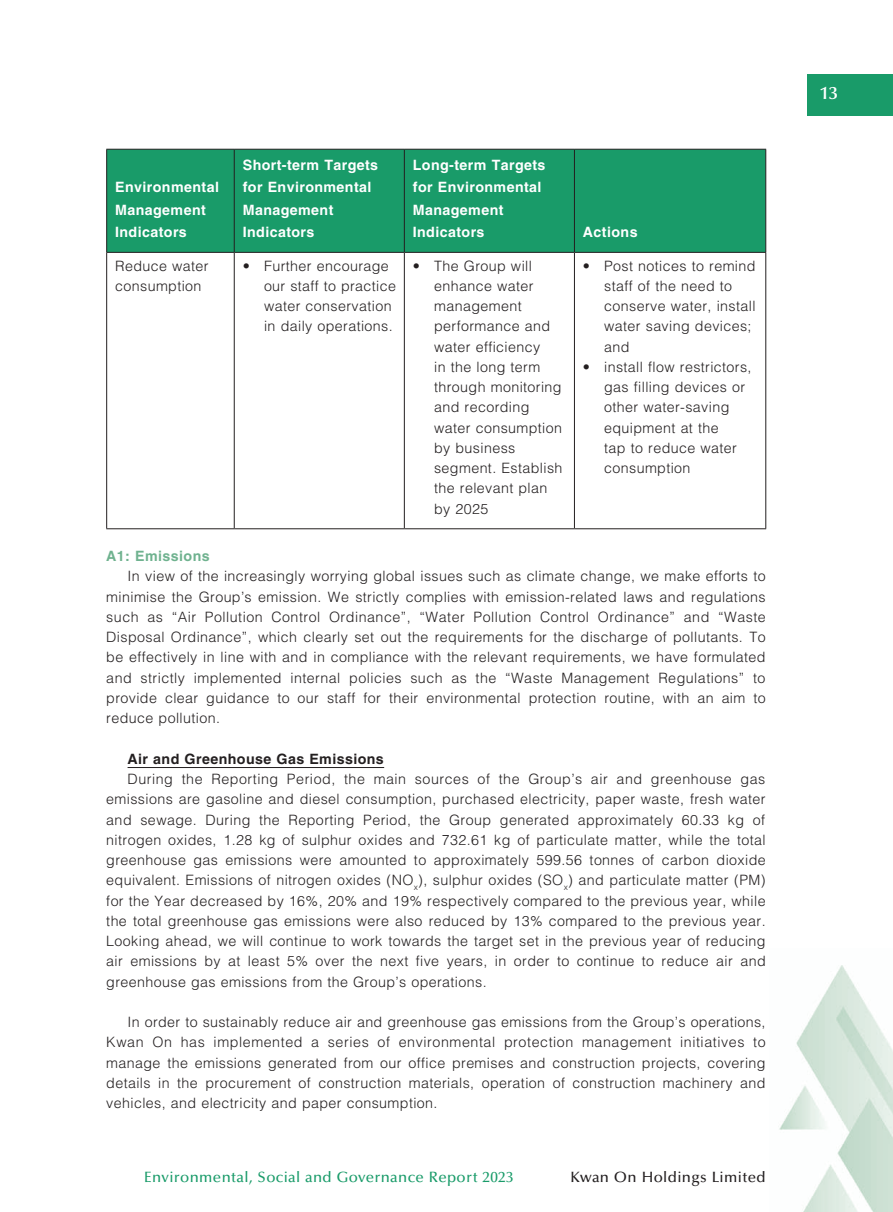
<style>
.page{position:relative;width:893px;height:1212px;background:#fff}
.page>*{position:absolute;margin:0;border:0;box-sizing:border-box;transform-origin:0 0}
.t1{font:600 18px "Optima LT Std";color:#fff}
.t2{font:500 15px "Optima LT Std";letter-spacing:.025em;color:#199b69}
.t3{font:500 15px "Optima LT Std";letter-spacing:.025em;color:#231f20}
.t4{font:300 14.25px/20.2px "Helvetica LT Std";letter-spacing:.03em;color:#231f20}
.t5{font:700 14.25px/22.5px "Helvetica LT Std";letter-spacing:.03em;color:#fff}
.t6{font:700 14.25px "Helvetica LT Std";letter-spacing:.03em;color:#231f20}
.t7{font:700 14.25px "Helvetica LT Std";letter-spacing:.03em;color:#6fb28f}
</style>
<div class="page">
<div style="left:807px;top:74px;width:86px;height:41px;background:#199b69"></div>
<img style="left:779px;top:965px;width:114px;height:247px">
<div style="left:107px;top:150px;width:658px;height:102px;background:#199b69"></div>
<hr style="left:106px;top:149px;width:128px;height:1px;background:#231f20">
<hr style="left:106px;top:150px;width:1px;height:102px;background:#231f20">
<hr style="left:234px;top:149px;width:170px;height:1px;background:#231f20">
<hr style="left:234px;top:150px;width:1px;height:102px;background:#231f20">
<hr style="left:404px;top:149px;width:170px;height:1px;background:#231f20">
<hr style="left:404px;top:150px;width:1px;height:102px;background:#231f20">
<hr style="left:574px;top:149px;width:192px;height:1px;background:#231f20">
<hr style="left:574px;top:150px;width:1px;height:102px;background:#231f20">
<hr style="left:765px;top:150px;width:1px;height:102px;background:#231f20">
<hr style="left:106px;top:252px;width:128px;height:1px;background:#231f20">
<hr style="left:106px;top:253px;width:1px;height:275px;background:#231f20">
<hr style="left:234px;top:252px;width:170px;height:1px;background:#231f20">
<hr style="left:234px;top:253px;width:1px;height:275px;background:#231f20">
<hr style="left:404px;top:252px;width:170px;height:1px;background:#231f20">
<hr style="left:404px;top:253px;width:1px;height:275px;background:#231f20">
<hr style="left:574px;top:252px;width:192px;height:1px;background:#231f20">
<hr style="left:574px;top:253px;width:1px;height:275px;background:#231f20">
<hr style="left:765px;top:253px;width:1px;height:275px;background:#231f20">
<hr style="left:106px;top:528px;width:128px;height:1px;background:#231f20">
<hr style="left:234px;top:528px;width:170px;height:1px;background:#231f20">
<hr style="left:404px;top:528px;width:170px;height:1px;background:#231f20">
<hr style="left:574px;top:528px;width:192px;height:1px;background:#231f20">
<hr style="left:128px;top:767px;width:256px;height:1px;background:#231f20">
<p class="t5" style="left:115px;top:176px;width:105px">Environmental<br>Management<br>Indicators</p>
<p class="t5" style="left:243px;top:153px;width:137px">Short-term Targets for Environmental<br>Management<br>Indicators</p>
<p class="t5" style="left:413px;top:153px;width:134px">Long-term Targets for Environmental<br>Management<br>Indicators</p>
<p class="t5" style="left:583px;top:221px;width:56px">Actions</p>
<p class="t4" style="left:115px;top:255px;width:95px">Reduce water consumption</p>
<p class="t4" style="left:264px;top:255px;width:133px;text-indent:-21px">• Further encourage our staff to practice water conservation in daily operations.</p>
<p class="t4" style="left:434px;top:255px;width:130px;text-indent:-21px">• The Group will enhance water management performance and water efficiency<br>in the long term through monitoring and recording water consumption by business segment. Establish the relevant plan by 2025</p>
<p class="t4" style="left:604px;top:255px;width:153px;text-indent:-21px">• Post notices to remind staff of the need to conserve water, install water saving devices; and</p>
<p class="t4" style="left:604px;top:356px;width:149px;text-indent:-21px">• install flow restrictors, gas filling devices or other water-saving equipment at the<br>tap to reduce water consumption</p>
<p class="t7" style="left:106px;top:547px;width:105px">A1: Emissions</p>
<p class="t4" style="left:106px;top:566px;width:661px;text-align:justify;text-indent:21px">In view of the increasingly worrying global issues such as climate change, we make efforts to minimise the Group’s emission. We strictly complies with emission-related laws and regulations such as “Air Pollution Control Ordinance”, “Water Pollution Control Ordinance” and “Waste Disposal Ordinance”, which clearly set out the requirements for the discharge of pollutants. To be effectively in line with and in compliance with the relevant requirements, we have formulated and strictly implemented internal policies such as the “Waste Management Regulations” to provide clear guidance to our staff for their environmental protection routine, with an aim to reduce pollution.</p>
<p class="t6" style="left:128px;top:750px;width:258px">Air and Greenhouse Gas Emissions</p>
<p class="t4" style="left:106px;top:769px;width:661px;text-align:justify;text-indent:21px">During the Reporting Period, the main sources of the Group’s air and greenhouse gas emissions are gasoline and diesel consumption, purchased electricity, paper waste, fresh water and sewage. During the Reporting Period, the Group generated approximately 60.33 kg of nitrogen oxides, 1.28 kg of sulphur oxides and 732.61 kg of particulate matter, while the total greenhouse gas emissions were amounted to approximately 599.56 tonnes of carbon dioxide equivalent. Emissions of nitrogen oxides (NO<sub>x</sub>), sulphur oxides (SO<sub>x</sub>) and particulate matter (PM) for the Year decreased by 16%, 20% and 19% respectively compared to the previous year, while the total greenhouse gas emissions were also reduced by 13% compared to the previous year.<br>Looking ahead, we will continue to work towards the target set in the previous year of reducing air emissions by at least 5% over the next five years, in order to continue to reduce air and greenhouse gas emissions from the Group’s operations.</p>
<p class="t4" style="left:106px;top:1012px;width:661px;text-align:justify;text-indent:21px">In order to sustainably reduce air and greenhouse gas emissions from the Group’s operations, Kwan On has implemented a series of environmental protection management initiatives to manage the emissions generated from our office premises and construction projects, covering details in the procurement of construction materials, operation of construction machinery and vehicles, and electricity and paper consumption.</p>
<p class="t2" style="left:144px;top:1168px;width:371px">Environmental, Social and Governance Report 2023</p>
<p class="t3" style="left:571px;top:1168px;width:197px">Kwan On Holdings Limited</p>
<p class="t1" style="left:819px;top:83px;width:20px">13</p>
</div>
